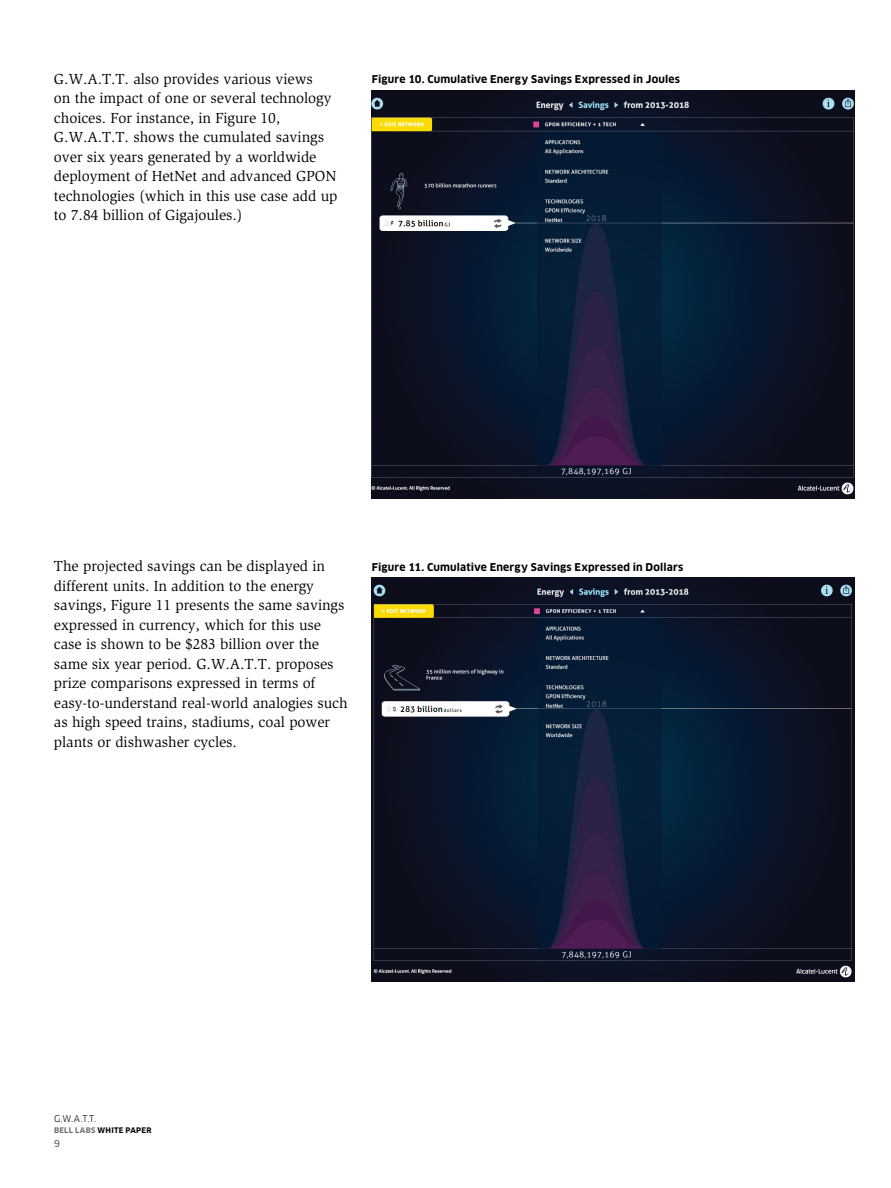
<style>
.page{position:relative;width:891px;height:1188px;background:#fff}
.page>*{position:absolute;margin:0;border:0;box-sizing:border-box;transform-origin:0 0}
.t1{font:15px/19.5px "Slimbach Std";letter-spacing:-.005em;color:#000}
.t2{font:700 10.5px "Clan OT";letter-spacing:.015em;color:#000}
.t3{font:9px "Clan OT";color:#000}
.t4{font:700 7.5px "Clan OT";letter-spacing:.03em;color:#000}
.s1{color:#6d6e71}
</style>
<div class="page">
<img style="left:372px;top:91px;width:483px;height:408px">
<img style="left:372px;top:578px;width:483px;height:404px">
<p class="t1" style="left:54px;top:69px;width:285px">G.W.A.T.T. also provides various views<br>on the impact of one or several technology choices. For instance, in Figure 10, G.W.A.T.T. shows the cumulated savings over six years generated by a worldwide deployment of HetNet and advanced GPON technologies (which in this use case add up to 7.84 billion of Gigajoules.)</p>
<p class="t2" style="left:372px;top:73px;width:310px">Figure 10. Cumulative Energy Savings Expressed in Joules</p>
<p class="t1" style="left:54px;top:556px;width:295px">The projected savings can be displayed in different units. In addition to the energy savings, Figure 11 presents the same savings expressed in currency, which for this use case is shown to be $283 billion over the same six year period. G.W.A.T.T. proposes prize comparisons expressed in terms of easy-to-understand real-world analogies such as high speed trains, stadiums, coal power plants or dishwasher cycles.</p>
<p class="t2" style="left:372px;top:561px;width:313px">Figure 11. Cumulative Energy Savings Expressed in Dollars</p>
<p class="t3" style="left:54px;top:1113px;width:44px">G.W.A.T.T.</p>
<p class="t4" style="left:54px;top:1126px;width:99px"><span class="s1">BELL LABS</span> WHITE PAPER</p>
<p class="t3" style="left:54px;top:1139px;width:7px">9</p>
</div>
